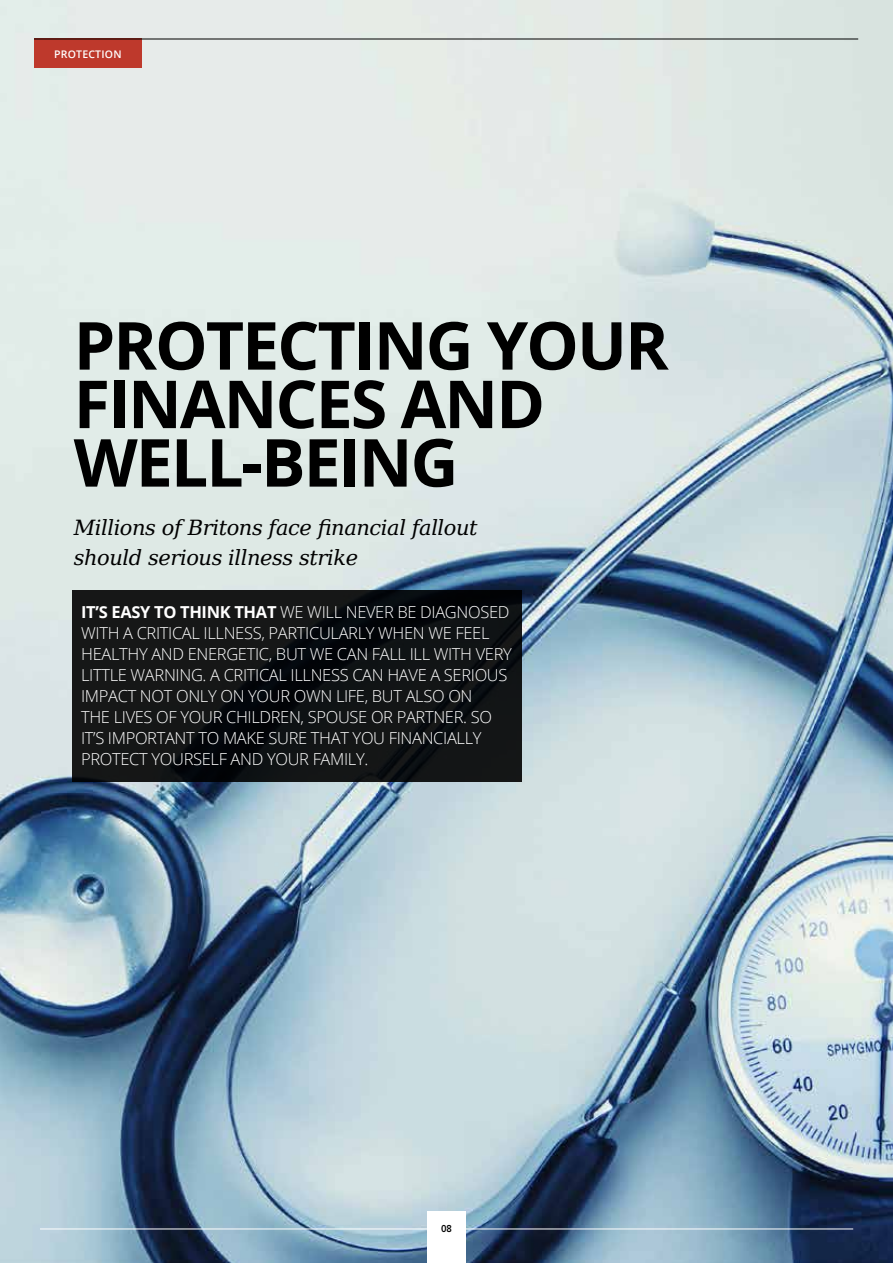
<style>
.page{position:relative;width:893px;height:1263px;background:#fff}
.page>*{position:absolute;margin:0;border:0;box-sizing:border-box;transform-origin:0 0}
.t1{font:700 66.3px/58.5px "Open Sans";letter-spacing:-.03em;color:#000}
.t2{font:italic 21px/30px "DejaVu Serif";letter-spacing:-.02em;color:#000}
.t3{font:300 16.5px/21px "Open Sans";letter-spacing:-.02em;color:#fff}
.t4{font:600 10.5px "Open Sans";letter-spacing:.02em;color:#fff}
.t5{font:600 10.5px "Proxima Nova Cond";color:#000}
.s1{font-weight:700}
</style>
<div class="page">
<img style="left:0;top:0;width:893px;height:1263px">
<div style="left:34px;top:39px;width:108px;height:29px;background:#be392c"></div>
<hr style="left:34px;top:39px;width:824px;height:1px;background:#000">
<hr style="left:40px;top:1228px;width:813px;height:1px;background:#fff">
<div style="left:427px;top:1212px;width:39px;height:51px;background:#fff"></div>
<svg style="left:72px;top:590px;width:450px;height:191px;background:#0f1113"></svg>
<p class="t4" style="left:54px;top:47px;width:69px">PROTECTION</p>
<h1 class="t1" style="left:74px;top:315px;width:597px">PROTECTING YOUR<br>FINANCES AND<br>WELL-BEING</h1>
<p class="t2" style="left:74px;top:510px;width:405px">Millions of Britons face financial fallout should serious illness strike</p>
<p class="t3" style="left:81px;top:601px;width:432px"><span class="s1">IT’S EASY TO THINK THAT</span> WE WILL NEVER BE DIAGNOSED WITH A CRITICAL ILLNESS, PARTICULARLY WHEN WE FEEL HEALTHY AND ENERGETIC, BUT WE CAN FALL ILL WITH VERY LITTLE WARNING. A CRITICAL ILLNESS CAN HAVE A SERIOUS IMPACT NOT ONLY ON YOUR OWN LIFE, BUT ALSO ON<br>THE LIVES OF YOUR CHILDREN, SPOUSE OR PARTNER. SO IT’S IMPORTANT TO MAKE SURE THAT YOU FINANCIALLY PROTECT YOURSELF AND YOUR FAMILY.</p>
<p class="t5" style="left:441px;top:1223px;width:12px">08</p>
</div>
